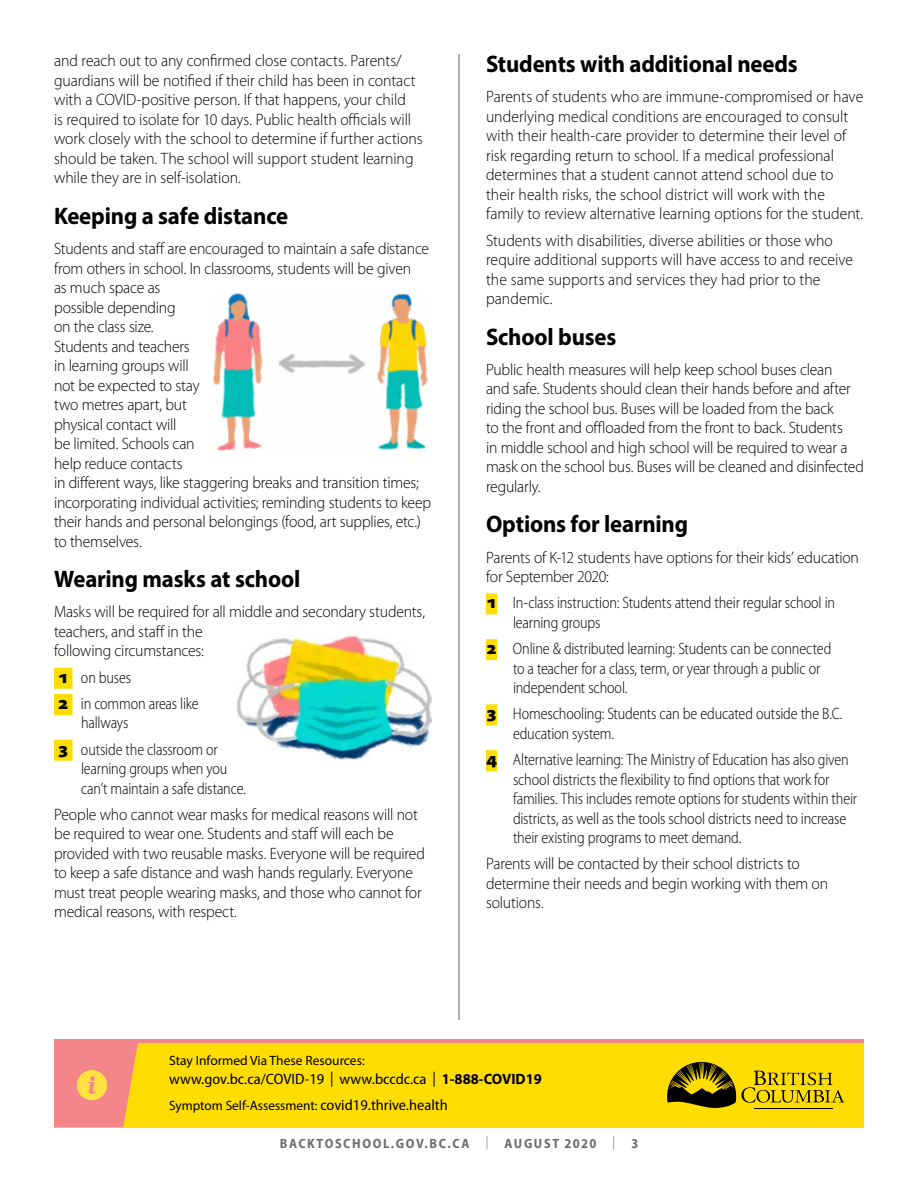
<style>
.page{position:relative;width:918px;height:1188px;background:#fff}
.page>*{position:absolute;margin:0;border:0;box-sizing:border-box;transform-origin:0 0}
.t1{font:700 24px "Myriad Pro";letter-spacing:-.01em;color:#000;scale:.95 1}
.Body{font:300 16.5px/19.5px "Myriad Pro";letter-spacing:-.01em;color:#000;scale:.95 1}
.Numbered_List{font:300 semi-condensed 16.5px/19.5px "Myriad Pro";letter-spacing:-.01em;color:#000;scale:.95 1}
.t2{font:semi-condensed 15px "Myriad Pro";color:#000;scale:1.05 1}
.t3{font:13.5px "Myriad Pro";color:#000}
.t4{font:700 semi-condensed 13.5px "Myriad Pro";letter-spacing:.12em;color:#6d6e71}
.s1{font-weight:900;font-stretch:semi-expanded;font-size:18.15px;color:#000101}
.s2{font-stretch:normal}
.s3{font-weight:700;font-stretch:normal}
.s4{font-stretch:semi-condensed;font-size:15px}
.s5{font-weight:300;font-stretch:condensed}
</style>
<div class="page">
<div style="left:54px;top:1041px;width:810px;height:86px;background:#fd0"></div>
<hr style="left:54px;top:1040px;width:810px;height:3px;background:#f4858a">
<svg style="left:54px;top:1043px;width:84px;height:84px;background:#f59577"></svg>
<hr style="left:754px;top:1108px;width:78px;height:1px;background:#000">
<svg style="left:667px;top:1062px;width:177px;height:46px"></svg>
<hr style="left:459px;top:54px;width:1px;height:966px;background:#636466">
<div style="left:54px;top:668px;width:19px;height:21px;background:#fd0"></div>
<div style="left:54px;top:694px;width:19px;height:21px;background:#fd0"></div>
<div style="left:54px;top:740px;width:19px;height:21px;background:#fd0"></div>
<div style="left:486px;top:593px;width:11px;height:21px;background:#fd0"></div>
<div style="left:486px;top:639px;width:11px;height:21px;background:#fd0"></div>
<div style="left:486px;top:704px;width:11px;height:21px;background:#fd0"></div>
<div style="left:486px;top:750px;width:11px;height:21px;background:#fd0"></div>
<img style="left:213px;top:293px;width:215px;height:158px">
<img style="left:237px;top:636px;width:195px;height:123px">
<p class="Body" style="left:54px;top:51px;width:389px">and reach out to any confirmed close contacts. Parents/ guardians will be notified if their child has been in contact with a COVID-positive person. If that happens, your child<br>is required to isolate for 10 days. Public health officials will work closely with the school to determine if further actions should be taken. The school will support student learning while they are in self-isolation.</p>
<h1 class="t1" style="left:54px;top:200px;width:248px">Keeping a safe distance</h1>
<p class="Body" style="left:54px;top:239px;width:398px">Students and staff are encouraged to maintain a safe distance from others in school. In classrooms, students will be given<br>as much space as<br>possible depending<br>on the class size.<br>Students and teachers<br>in learning groups will<br>not be expected to stay<br>two metres apart, but<br>physical contact will<br>be limited. Schools can<br>help reduce contacts<br>in different ways, like staggering breaks and transition times; incorporating individual activities; reminding students to keep their hands and personal belongings (food, art supplies, etc.) to themselves.</p>
<h1 class="t1" style="left:54px;top:563px;width:261px">Wearing masks at school</h1>
<p class="Body" style="left:54px;top:603px;width:392px">Masks will be required for all middle and secondary students, teachers, and staff in the<br>following circumstances:</p>
<p class="Numbered_List" style="left:58px;top:668px;width:79px"><span class="s1">1</span> on buses</p>
<p class="Numbered_List" style="left:81px;top:694px;width:125px;text-indent:-23px"><span class="s1">2</span> in common areas like hallways</p>
<p class="Numbered_List" style="left:81px;top:740px;width:175px;text-indent:-23px"><span class="s1">3</span> outside the classroom or learning groups when you can’t maintain a safe distance.</p>
<p class="Body" style="left:54px;top:805px;width:392px">People who cannot wear masks for medical reasons will not be required to wear one. Students and staff will each be provided with two reusable masks. Everyone will be required to keep a safe distance and wash hands regularly. Everyone must treat people wearing masks, and those who cannot for medical reasons, with respect.</p>
<h1 class="t1" style="left:486px;top:48px;width:330px">Students with additional needs</h1>
<p class="Body" style="left:486px;top:87px;width:399px">Parents of students who are immune-compromised or have underlying medical conditions are encouraged to consult with their health-care provider to determine their level of risk regarding return to school. If a medical professional determines that a student cannot attend school due to their health risks, the school district will work with the family to review alternative learning options for the student.</p>
<p class="Body" style="left:486px;top:231px;width:388px">Students with disabilities, diverse abilities or those who require additional supports will have access to and receive the same supports and services they had prior to the pandemic.</p>
<h1 class="t1" style="left:486px;top:321px;width:139px">School buses</h1>
<p class="Body" style="left:486px;top:360px;width:399px">Public health measures will help keep school buses clean<br>and safe. Students should clean their hands before and after riding the school bus. Buses will be loaded from the back<br>to the front and offloaded from the front to back. Students<br>in middle school and high school will be required to wear a mask on the school bus. Buses will be cleaned and disinfected regularly.</p>
<h1 class="t1" style="left:486px;top:509px;width:214px">Options for learning</h1>
<p class="Body" style="left:486px;top:548px;width:394px">Parents of K-12 students have options for their kids’ education for September 2020:</p>
<p class="Numbered_List" style="left:513px;top:594px;width:341px;text-indent:-27px"><span class="s1">1</span> In-class instruction: Students attend their regular school in learning groups</p>
<p class="Numbered_List" style="left:513px;top:639px;width:337px;text-indent:-27px"><span class="s1">2</span> Online &amp; distributed learning: Students can be connected to a teacher for a class, term, or year through a public or independent school.</p>
<p class="Numbered_List" style="left:513px;top:705px;width:348px;text-indent:-27px"><span class="s1">3</span> Homeschooling: Students can be educated outside the B.C. education system.</p>
<p class="Numbered_List" style="left:513px;top:750px;width:364px;text-indent:-27px"><span class="s1">4</span> Alternative learning: The Ministry of Education has also given school districts the flexibility to find options that work for families. This includes remote options for students within their districts, as well as the tools school districts need to increase their existing programs to meet demand.</p>
<p class="Body" style="left:486px;top:854px;width:362px">Parents will be contacted by their school districts to determine their needs and begin working with them on solutions.</p>
<p class="t3" style="left:169px;top:1052px;width:197px">Stay Informed Via These Resources:</p>
<p class="t2" style="left:169px;top:1071px;width:357px">www.gov.bc.ca/COVID-19 <span class="s2">|</span> www.bccdc.ca <span class="s2">|</span> <span class="s3">1-888-COVID19</span></p>
<p class="t3" style="left:169px;top:1097px;width:280px">Symptom Self-Assessment: <span class="s4">covid19.thrive.health</span></p>
<p class="t4" style="left:280px;top:1135px;width:360px">BACKTOSCHOOL.GOV.BC.CA <span class="s5">|</span> AUGUST 2020 <span class="s5">|</span> 3</p>
</div>
